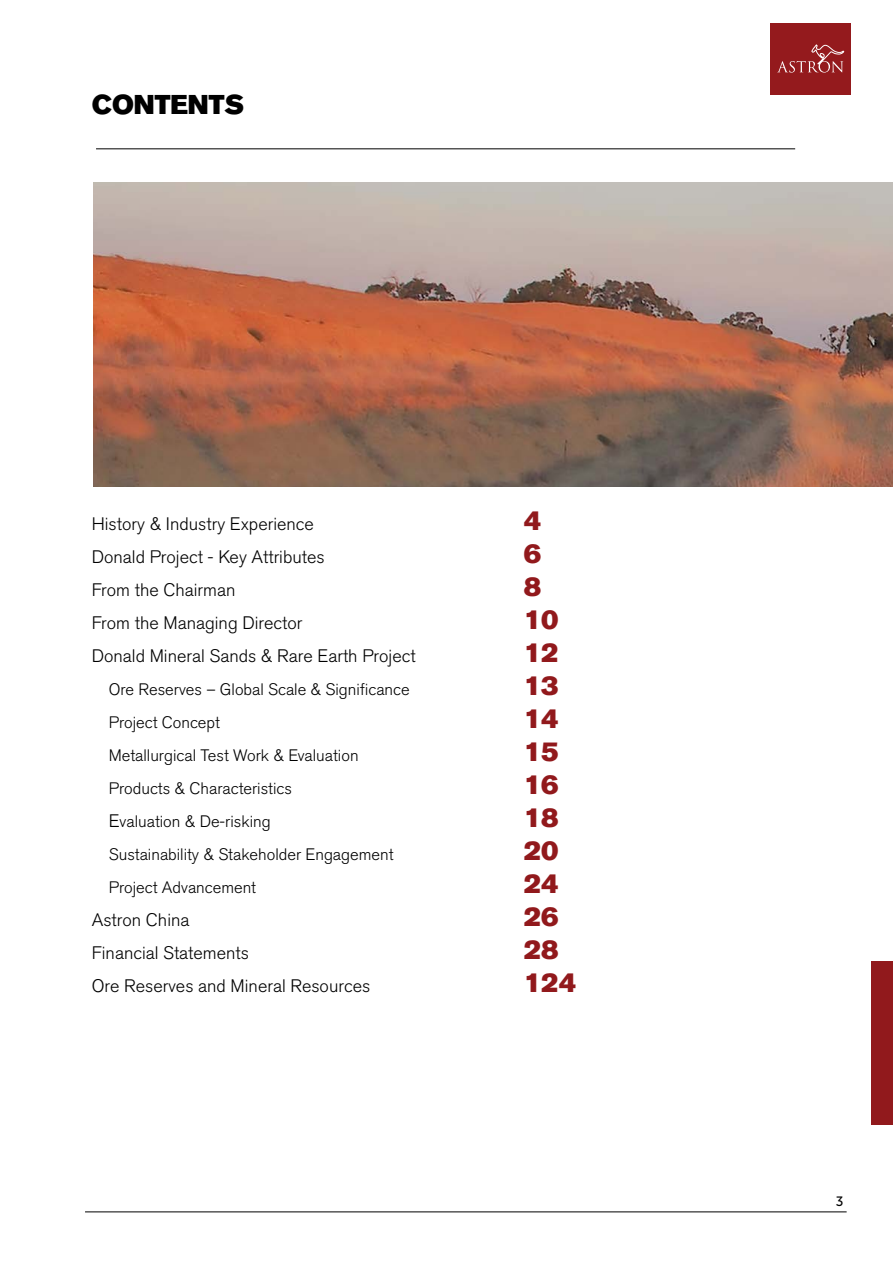
<style>
.page{position:relative;width:893px;height:1263px;background:#fff}
.page>*{position:absolute;margin:0;border:0;box-sizing:border-box;transform-origin:0 0}
.t1{font:27px "Akzidenz Grotesk BQ Super";color:#91191c}
.t2{font:27px "Akzidenz Grotesk BQ Super";color:#000}
.t3{font:300 18px "Akzidenz Grotesk BQ";color:#000}
.t4{font:300 16.5px "Akzidenz Grotesk BQ";color:#000}
.t5{font:13.5px "Museo Sans 500";color:#000}
.s1{font-size:18px}
</style>
<div class="page">
<div style="left:872px;top:961px;width:21px;height:164px;background:#91191c"></div>
<div style="left:770px;top:23px;width:80px;height:72px;background:#941a1d"></div>
<svg style="left:777px;top:44px;width:68px;height:29px"></svg>
<hr style="left:85px;top:1211px;width:762px;height:1px;background:#000">
<img style="left:94px;top:182px;width:799px;height:304px">
<hr style="left:96px;top:149px;width:699px;height:1px;background:#000">
<h1 class="t2" style="left:92px;top:89px;width:154px">CONTENTS</h1>
<p class="t3" style="left:92px;top:514px;width:224px">History &amp; Industry Experience</p>
<h1 class="t1" style="left:524px;top:505px;width:19px">4</h1>
<p class="t3" style="left:92px;top:547px;width:234px">Donald Project - Key Attributes</p>
<h1 class="t1" style="left:524px;top:538px;width:19px">6</h1>
<p class="t3" style="left:92px;top:580px;width:145px">From the Chairman</p>
<h1 class="t1" style="left:524px;top:571px;width:19px">8</h1>
<p class="t3" style="left:92px;top:613px;width:212px">From the Managing Director</p>
<h1 class="t1" style="left:524px;top:604px;width:36px">10</h1>
<p class="t3" style="left:92px;top:646px;width:325px">Donald Mineral Sands &amp; Rare Earth Project</p>
<h1 class="t1" style="left:524px;top:637px;width:36px">12</h1>
<p class="t4" style="left:109px;top:680px;width:302px">Ore Reserves – Global Scale &amp; Significance</p>
<h1 class="t1" style="left:524px;top:670px;width:36px">13</h1>
<p class="t4" style="left:109px;top:713px;width:113px">Project Concept</p>
<h1 class="t1" style="left:524px;top:703px;width:36px">14</h1>
<p class="t4" style="left:109px;top:746px;width:251px">Metallurgical Test Work &amp; Evaluation</p>
<h1 class="t1" style="left:524px;top:736px;width:36px">15</h1>
<p class="t4" style="left:109px;top:779px;width:185px">Products &amp; Characteristics</p>
<h1 class="t1" style="left:524px;top:769px;width:36px">16</h1>
<p class="t4" style="left:109px;top:812px;width:163px"><span class="s1">E</span>valuation &amp; De-risking</p>
<h1 class="t1" style="left:524px;top:802px;width:36px">18</h1>
<p class="t4" style="left:109px;top:845px;width:286px">Sustainability &amp; Stakeholder Engagement</p>
<h1 class="t1" style="left:524px;top:835px;width:36px">20</h1>
<p class="t4" style="left:109px;top:878px;width:149px">Project Advancement</p>
<h1 class="t1" style="left:524px;top:868px;width:36px">24</h1>
<p class="t3" style="left:92px;top:910px;width:99px">Astron China</p>
<h1 class="t1" style="left:524px;top:901px;width:36px">26</h1>
<p class="t3" style="left:92px;top:943px;width:159px">Financial Statements</p>
<h1 class="t1" style="left:524px;top:934px;width:36px">28</h1>
<p class="t3" style="left:92px;top:976px;width:280px">Ore Reserves and Mineral Resources</p>
<h1 class="t1" style="left:524px;top:967px;width:54px">124</h1>
<p class="t5" style="left:836px;top:1194px;width:9px">3</p>
</div>
